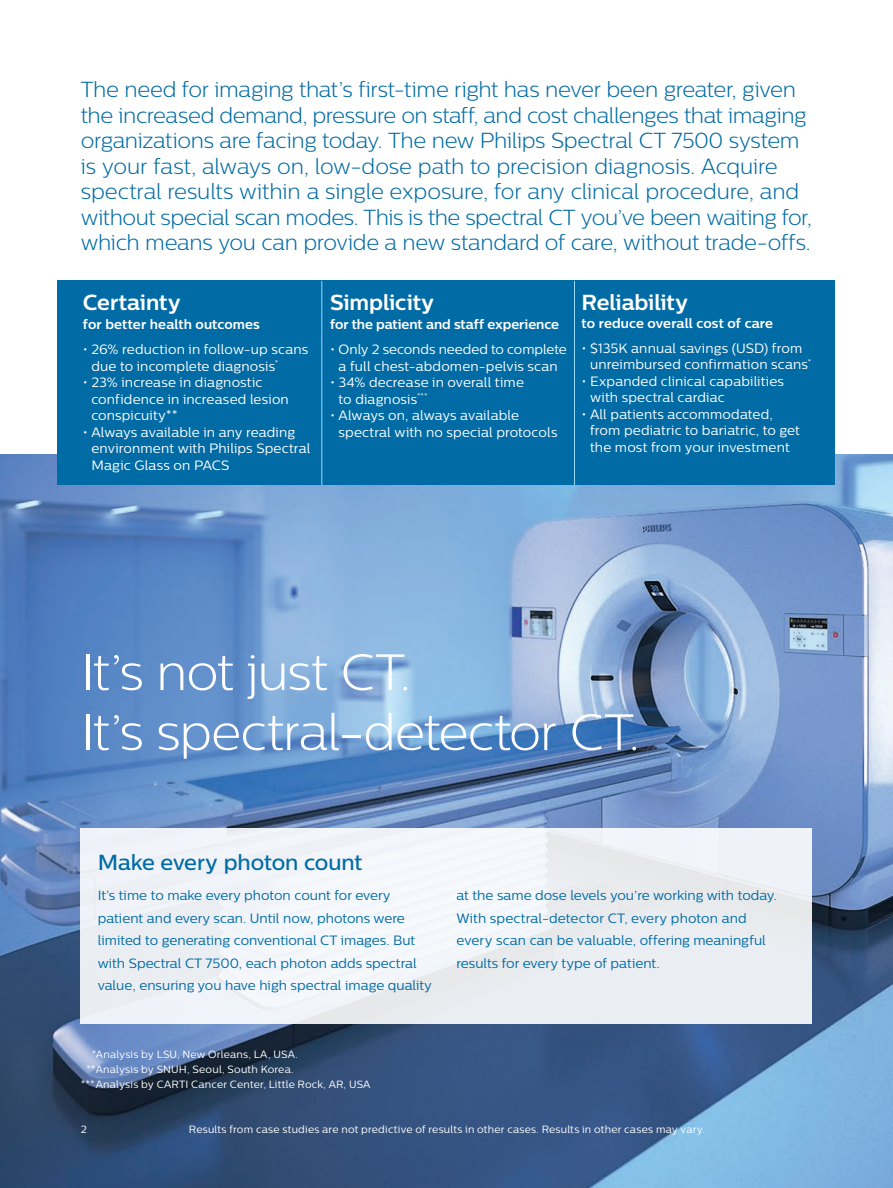
<style>
.page{position:relative;width:893px;height:1188px;background:#fff}
.page>*{position:absolute;margin:0;border:0;box-sizing:border-box;transform-origin:0 0}
.t1{font:300 51px/60px "Centrale Sans";letter-spacing:-.02em;color:#fff}
.t2{font:300 21.75px/25.5px "Centrale Sans";letter-spacing:-.015em;color:#006ba4}
.t3{font:700 21.75px "Centrale Sans";letter-spacing:-.01em;color:#fff}
.t4{font:500 21.75px "Centrale Sans";letter-spacing:-.005em;color:#006ba4}
.t5{font:13.5px/16.5px "Centrale Sans";letter-spacing:.01em;color:#fff}
.t6{font:13.5px/22.5px "Centrale Sans";color:#006ba4}
.t7{font:700 13.5px "Centrale Sans";color:#fff}
.t8{font:10.5px "Centrale Sans";letter-spacing:.02em;color:#fff}
</style>
<div class="page">
<img style="left:0;top:454px;width:893px;height:734px">
<div style="left:58px;top:281px;width:777px;height:204px;background:#006ba4"></div>
<hr style="left:321px;top:281px;width:1px;height:204px;background:#97daf8">
<hr style="left:574px;top:281px;width:1px;height:204px;background:#97daf8">
<div style="left:81px;top:828px;width:731px;height:196px;background:#edf1f6"></div>
<p class="t2" style="left:81px;top:77px;width:733px">The need for imaging that’s first-time right has never been greater, given the increased demand, pressure on staff, and cost challenges that imaging organizations are facing today. The new Philips Spectral CT 7500 system is your fast, always on, low-dose path to precision diagnosis. Acquire spectral results within a single exposure, for any clinical procedure, and without special scan modes. This is the spectral CT you’ve been waiting for, which means you can provide a new standard of care, without trade-offs.</p>
<h2 class="t3" style="left:83px;top:289px;width:99px">Certainty</h2>
<p class="t7" style="left:83px;top:317px;width:179px">for better health outcomes</p>
<p class="t5" style="left:91px;top:341px;width:218px;text-indent:-9px">• 26% reduction in follow-up scans due to incomplete diagnosis<sup>*</sup></p>
<p class="t5" style="left:91px;top:374px;width:199px;text-indent:-9px">• 23% increase in diagnostic confidence in increased lesion conspicuity**</p>
<p class="t5" style="left:91px;top:424px;width:221px;text-indent:-9px">• Always available in any reading environment with Philips Spectral<br>Magic Glass on PACS</p>
<h2 class="t3" style="left:330px;top:289px;width:106px">Simplicity</h2>
<p class="t7" style="left:330px;top:317px;width:230px">for the patient and staff experience</p>
<p class="t5" style="left:330px;top:341px;width:238px;text-align:center">• Only 2 seconds needed to complete a full chest-abdomen-pelvis scan</p>
<p class="t5" style="left:339px;top:374px;width:187px;text-indent:-9px">• 34% decrease in overall time to diagnosis<sup>***</sup></p>
<p class="t5" style="left:339px;top:407px;width:220px;text-indent:-9px">• Always on, always available spectral with no special protocols</p>
<h2 class="t3" style="left:582px;top:289px;width:108px">Reliability</h2>
<p class="t7" style="left:582px;top:315px;width:193px">to reduce overall cost of care</p>
<p class="t5" style="left:590px;top:340px;width:223px;text-indent:-9px">• $135K annual savings (USD) from unreimbursed confirmation scans<sup>*</sup></p>
<p class="t5" style="left:590px;top:373px;width:195px;text-indent:-9px">• Expanded clinical capabilities with spectral cardiac</p>
<p class="t5" style="left:590px;top:406px;width:211px;text-indent:-9px">• All patients accommodated, from pediatric to bariatric, to get the most from your investment</p>
<h1 class="t1" style="left:81px;top:642px;width:561px">It’s not just CT.<br>It’s spectral-detector CT.</h1>
<h2 class="t4" style="left:98px;top:850px;width:266px">Make every photon count</h2>
<p class="t6" style="left:98px;top:884px;width:336px">It’s time to make every photon count for every patient and every scan. Until now, photons were limited to generating conventional CT images. But with Spectral CT 7500, each photon adds spectral value, ensuring you have high spectral image quality</p>
<p class="t6" style="left:456px;top:884px;width:322px">at the same dose levels you’re working with today.<br>With spectral-detector CT, every photon and every scan can be valuable, offering meaningful results for every type of patient.</p>
<p class="t8" style="left:92px;top:1048px;width:207px">*Analysis by LSU, New Orleans, LA, USA.</p>
<p class="t8" style="left:86px;top:1063px;width:209px">**Analysis by SNUH, Seoul, South Korea.</p>
<p class="t8" style="left:81px;top:1078px;width:291px">***Analysis by CARTI Cancer Center, Little Rock, AR, USA</p>
<p class="t8" style="left:81px;top:1123px;width:7px">2</p>
<p class="t8" style="left:189px;top:1123px;width:517px">Results from case studies are not predictive of results in other cases. Results in other cases may vary.</p>
</div>
